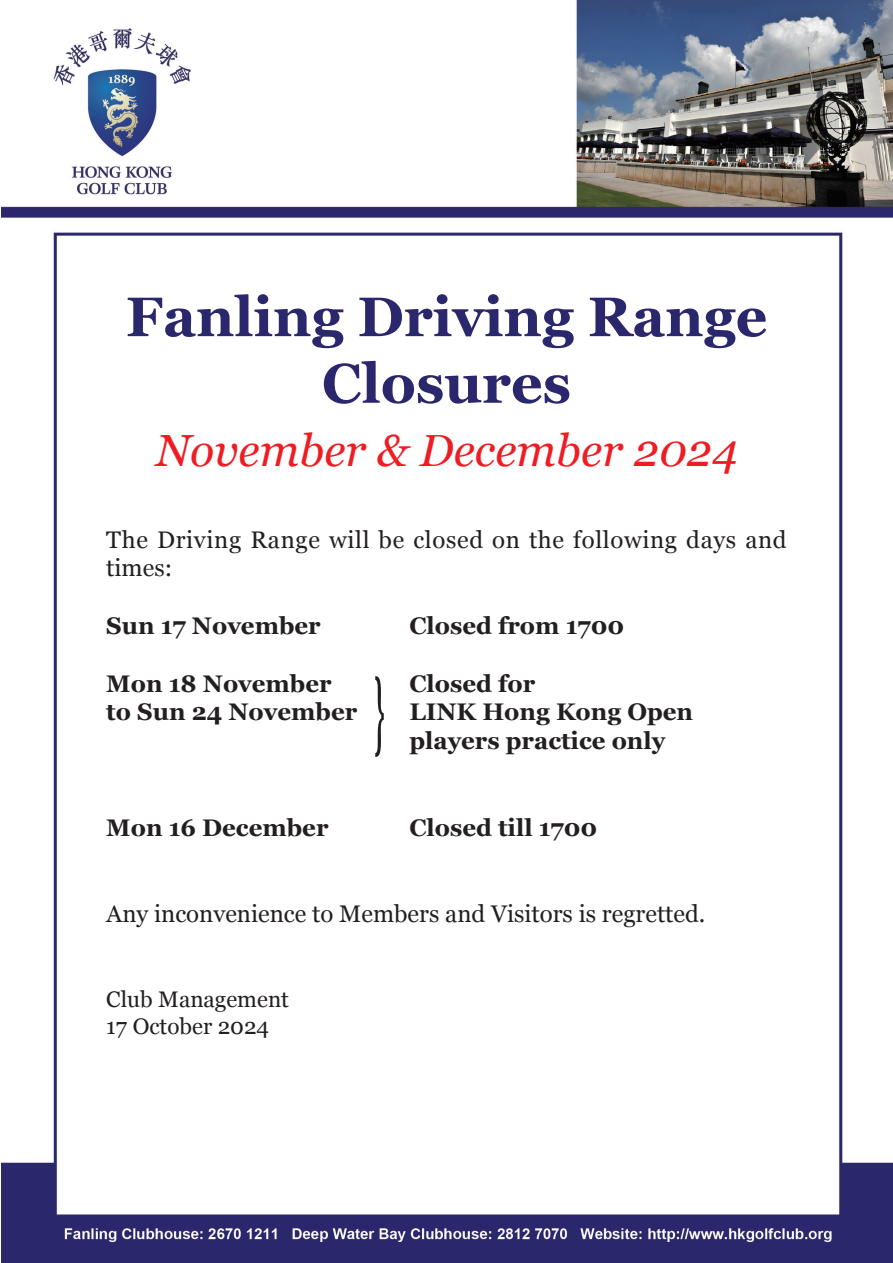
<style>
.page{position:relative;width:893px;height:1263px;background:#fff}
.page>*{position:absolute;margin:0;border:0;box-sizing:border-box;transform-origin:0 0}
.t1{font:700 55.5px/66.6px "Georgia";color:#2b276c;text-align:center}
.t2{font:italic 45px "Georgia";color:#ee1d23}
.t3{font:700 24px "Georgia";color:#231f20}
.t4{font:24px/28.8px "Georgia";letter-spacing:.03em;color:#231f20}
.t5{font:24px "Georgia";color:#231f20}
.t6{font:22.5px "Georgia";color:#231f20}
</style>
<div class="page">
<img style="left:1px;top:0;width:892px;height:1263px">
<svg style="left:375px;top:676px;width:9px;height:81px"></svg>
<p class="t1" style="left:126px;top:281px;width:643px">Fanling Driving Range<br>Closures</p>
<p class="t2" style="left:156px;top:417px;width:583px">November &amp; December 2024</p>
<p class="t4" style="left:106px;top:524px;width:682px">The Driving Range will be closed on the following days and times:</p>
<p class="t3" style="left:106px;top:608px;width:216px">Sun 17 November</p>
<p class="t3" style="left:409px;top:608px;width:217px">Closed from 1700</p>
<p class="t3" style="left:106px;top:665px;width:227px">Mon 18 November</p>
<p class="t3" style="left:409px;top:665px;width:127px">Closed for</p>
<p class="t3" style="left:106px;top:694px;width:252px">to Sun 24 November</p>
<p class="t3" style="left:409px;top:694px;width:285px">LINK Hong Kong Open</p>
<p class="t3" style="left:409px;top:723px;width:257px">players practice only</p>
<p class="t3" style="left:106px;top:809px;width:224px">Mon 16 December</p>
<p class="t3" style="left:409px;top:809px;width:190px">Closed till 1700</p>
<p class="t5" style="left:106px;top:896px;width:601px">Any inconvenience to Members and Visitors is regretted.</p>
<p class="t6" style="left:106px;top:983px;width:184px">Club Management</p>
<p class="t6" style="left:106px;top:1010px;width:165px">17 October 2024</p>
</div>
